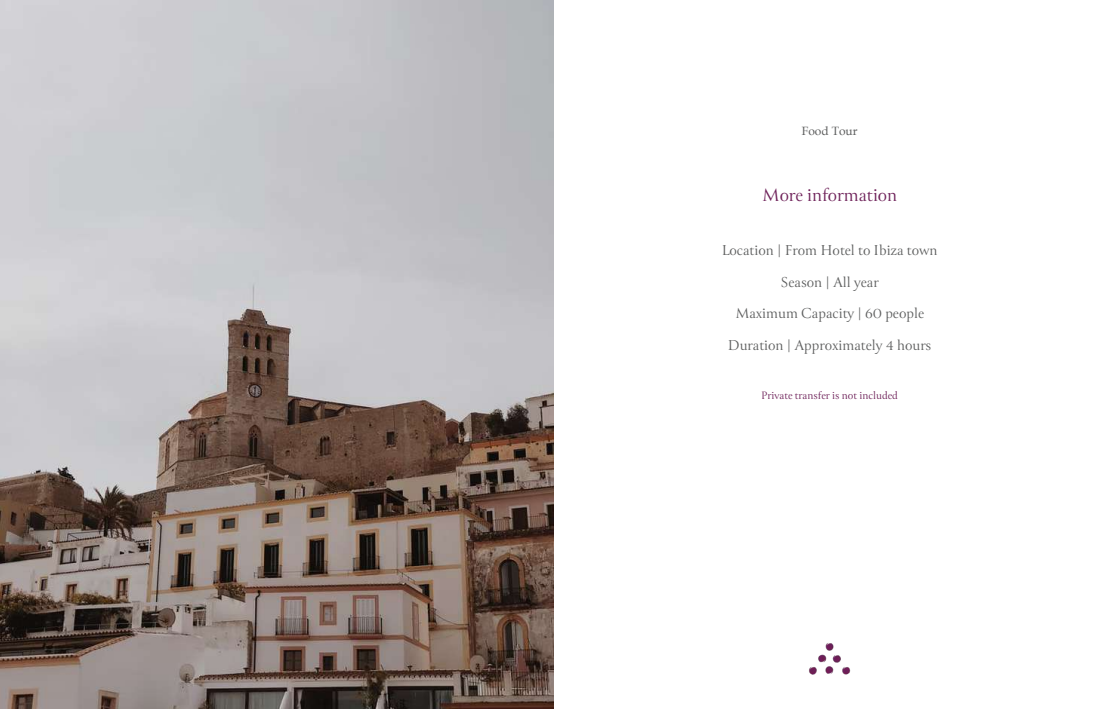
<style>
.page{position:relative;width:1106px;height:709px;background:#fff}
.page>*{position:absolute;margin:0;border:0;box-sizing:border-box;transform-origin:0 0}
.t1{font:20px "Canto";color:#6e2159}
.t2{font:16px/31.5px "Canto";color:#5d5e5e;text-align:center}
.t3{font:12px "Canto";color:#6e2159}
.t4{font:12px "Book Antiqua";color:#5d5e5e}
</style>
<div class="page">
<img style="left:809px;top:643px;width:42px;height:32px">
<img style="left:0;top:0;width:553px;height:709px">
<p class="t4" style="left:801px;top:123px;width:57px">Food Tour</p>
<p class="t1" style="left:762px;top:184px;width:137px">More information</p>
<p class="t2" style="left:721px;top:235px;width:217px">Location | From Hotel to Ibiza town<br>Season | All year<br>Maximum Capacity | 60 people<br>Duration | Approximately 4 hours</p>
<p class="t3" style="left:761px;top:389px;width:138px">Private transfer is not included</p>
</div>
